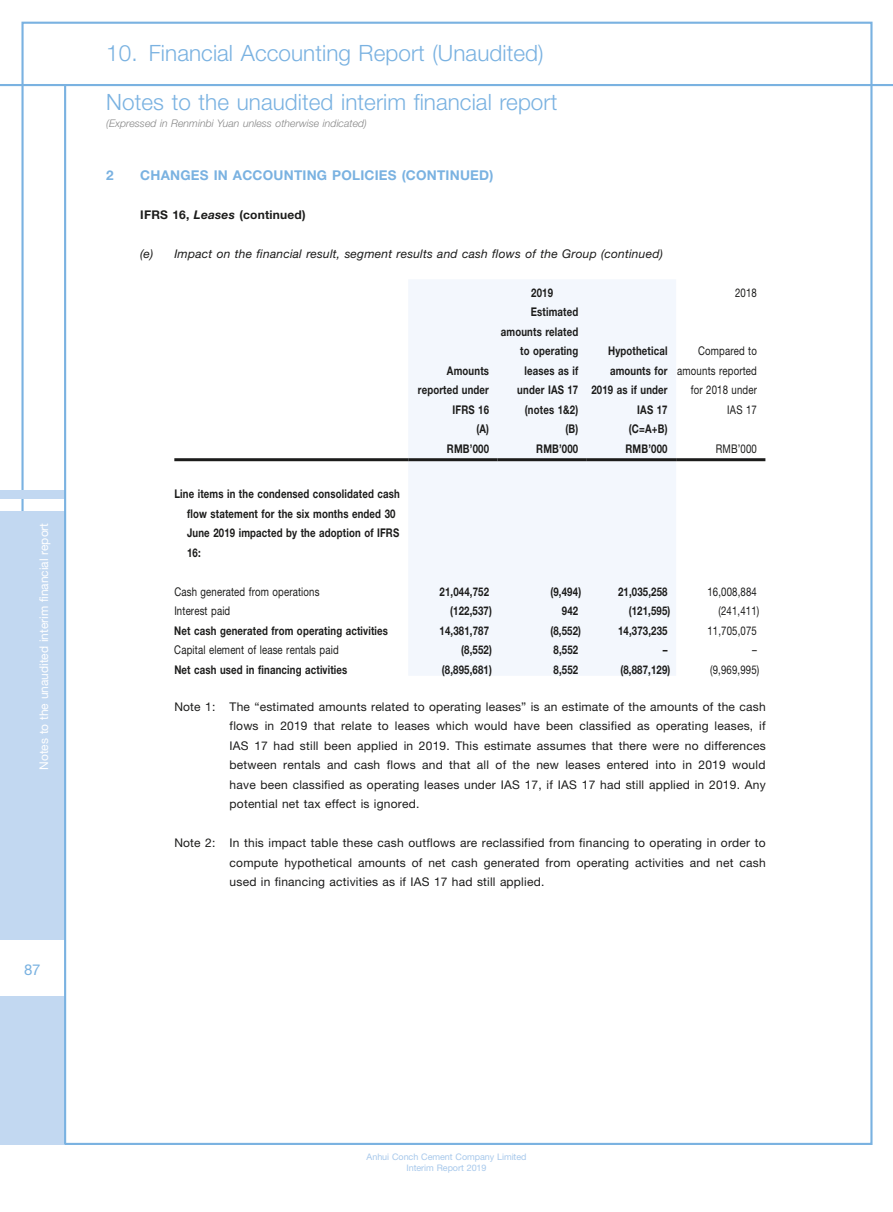
<style>
.page{position:relative;width:893px;height:1212px;background:#fff}
.page>*{position:absolute;margin:0;border:0;box-sizing:border-box;transform-origin:0 0}
.t1{font:300 22.5px "Helvetica Neue LT Std";letter-spacing:.005em;color:#7ab2e1}
.t2{font:15px "Helvetica Neue LT Std";color:#7ab2e1}
.t3{font:700 13.5px "Helvetica Neue LT Std";letter-spacing:.015em;color:#7ab2e1}
.t4{font:12px/19.5px "Helvetica Neue LT Std";letter-spacing:.015em;color:#1c1c1b}
.t5{font:700 12px/19.5px "Helvetica Neue LT Std";letter-spacing:.015em;color:#1c1c1b;text-align:right;scale:.8 1}
.t6{font:12px/19.5px "Helvetica Neue LT Std";letter-spacing:.015em;color:#1c1c1b;text-align:right;scale:.8 1}
.t7{font:italic 12px "Helvetica Neue LT Std";letter-spacing:.015em;color:#1c1c1b}
.t8{font:12px "Helvetica Neue LT Std";letter-spacing:-.005em;color:#fff}
.t9{font:700 12px "Helvetica Neue LT Std";letter-spacing:.015em;color:#1c1c1b}
.t10{font:italic 300 10.5px "Helvetica Neue LT Std";letter-spacing:.005em;color:#878787}
.t11{font:9px/10.8px "Helvetica Neue LT Std";letter-spacing:-.005em;color:#a7c8eb;text-align:center}
.s1{font-style:italic}
</style>
<div class="page">
<div style="left:0;top:511px;width:65px;height:634px;background:#c2d8f1"></div>
<div style="left:0;top:490px;width:65px;height:9px;background:#c2d8f1"></div>
<hr style="left:0;top:84px;width:893px;height:2px;background:#7ab2e1">
<div style="left:0;top:941px;width:65px;height:55px;background:#fff"></div>
<hr style="left:64px;top:86px;width:2px;height:1058px;background:#7ab2e1">
<div style="left:408px;top:280px;width:268px;height:395px;background:#f3f7fd"></div>
<hr style="left:174px;top:458px;width:234px;height:3px;background:#1c1c1b">
<hr style="left:408px;top:458px;width:89px;height:3px;background:#1c1c1b">
<hr style="left:497px;top:458px;width:90px;height:3px;background:#1c1c1b">
<hr style="left:587px;top:458px;width:89px;height:3px;background:#1c1c1b">
<hr style="left:676px;top:458px;width:89px;height:3px;background:#1c1c1b">
<p class="t8" style="left:37px;top:770px;width:248px;rotate:-90deg">Notes to the unaudited interim financial report</p>
<p class="t2" style="left:24px;top:960px;width:18px">87</p>
<h1 class="t1" style="left:106px;top:39px;width:33px">10.</h1>
<h1 class="t1" style="left:149px;top:39px;width:396px">Financial Accounting Report (Unaudited(</h1>
<h1 class="t1" style="left:106px;top:88px;width:453px">Notes to the unaudited interim financial report</h1>
<p class="t10" style="left:106px;top:117px;width:262px">(Expressed in Renminbi Yuan unless otherwise indicated(</p>
<p class="t3" style="left:106px;top:167px;width:9px">2</p>
<p class="t3" style="left:140px;top:167px;width:355px">CHANGES IN ACCOUNTING POLICIES (CONTINUED(</p>
<p class="t9" style="left:140px;top:207px;width:167px">IFRS 16, <span class="s1">Leases</span> (continued(</p>
<p class="t7" style="left:174px;top:246px;width:490px">Impact on the financial result, segment results and cash flows of the Group (continued(</p>
<p class="t7" style="left:140px;top:246px;width:15px">)e(</p>
<p class="t5" style="left:531px;top:282px;width:29px">2019</p>
<p class="t6" style="left:735px;top:283px;width:29px">2018</p>
<p class="t5" style="left:418px;top:360px;width:91px">Amounts reported under<br>IFRS 16</p>
<p class="t5" style="left:476px;top:419px;width:17px">A( )</p>
<p class="t5" style="left:501px;top:302px;width:98px">Estimated amounts related to operating leases as if under IAS 17 (notes ( 2&amp;1</p>
<p class="t5" style="left:565px;top:419px;width:17px">(B)</p>
<p class="t5" style="left:591px;top:341px;width:97px">Hypothetical amounts for<br>2019 as if under<br>IAS 17</p>
<p class="t6" style="left:677px;top:341px;width:101px">Compared to amounts reported for 2018 under<br>IAS 17</p>
<p class="t5" style="left:629px;top:419px;width:50px">( C ( B+A=</p>
<p class="t5" style="left:447px;top:438px;width:54px">RMB’000</p>
<p class="t5" style="left:536px;top:438px;width:54px">RMB’000</p>
<p class="t5" style="left:626px;top:438px;width:54px">RMB’000</p>
<p class="t6" style="left:716px;top:439px;width:53px">RMB‘000</p>
<p class="t5" style="left:187px;top:484px;width:267px;text-align:left;text-indent:-13px">Line items in the condensed consolidated cash flow statement for the six months ended 30<br>June 2019 impacted by the adoption of IFRS 16:</p>
<p class="t6" style="left:174px;top:581px;width:183px">Cash generated from operations</p>
<p class="t5" style="left:439px;top:581px;width:63px">21,044,752</p>
<p class="t5" style="left:550px;top:581px;width:40px">)9,494(</p>
<p class="t5" style="left:618px;top:581px;width:63px">21,035,258</p>
<p class="t6" style="left:707px;top:581px;width:63px">16,008,884</p>
<p class="t6" style="left:174px;top:601px;width:72px">Interest paid</p>
<p class="t5" style="left:450px;top:601px;width:54px">)122,537(</p>
<p class="t5" style="left:562px;top:601px;width:22px">942</p>
<p class="t5" style="left:629px;top:601px;width:54px">)121,595(</p>
<p class="t6" style="left:718px;top:601px;width:53px">)241,411(</p>
<p class="t5" style="left:174px;top:620px;width:269px">Net cash generated from operating activities</p>
<p class="t5" style="left:439px;top:620px;width:63px">14,381,787</p>
<p class="t5" style="left:550px;top:620px;width:40px">)8,552(</p>
<p class="t5" style="left:618px;top:620px;width:63px">14,373,235</p>
<p class="t6" style="left:707px;top:620px;width:63px">11,705,075</p>
<p class="t6" style="left:174px;top:640px;width:207px">Capital element of lease rentals paid</p>
<p class="t5" style="left:461px;top:640px;width:40px">)8,552(</p>
<p class="t5" style="left:554px;top:640px;width:32px">8,552</p>
<p class="t5" style="left:663px;top:640px;width:8px">–</p>
<p class="t6" style="left:752px;top:640px;width:8px">–</p>
<p class="t5" style="left:442px;top:659px;width:64px">)8,895,681(</p>
<p class="t5" style="left:620px;top:659px;width:64px">)8,887,129(</p>
<p class="t6" style="left:710px;top:659px;width:63px">)9,969,995(</p>
<p class="t5" style="left:174px;top:659px;width:218px">Net cash used in financing activities</p>
<p class="t4" style="left:230px;top:696px;width:538px">The “estimated amounts related to operating leases” is an estimate of the amounts of the cash</p>
<p class="t5" style="left:554px;top:659px;width:32px">8,552</p>
<p class="t4" style="left:174px;top:696px;width:43px">Note 1:</p>
<p class="t4" style="left:230px;top:716px;width:31px">flows</p>
<p class="t4" style="left:579px;top:716px;width:53px">classified</p>
<p class="t4" style="left:759px;top:716px;width:8px">if</p>
<p class="t4" style="left:265px;top:716px;width:11px">in</p>
<p class="t4" style="left:314px;top:716px;width:23px">that</p>
<p class="t4" style="left:341px;top:716px;width:32px">relate</p>
<p class="t4" style="left:395px;top:716px;width:37px">leases</p>
<p class="t4" style="left:436px;top:716px;width:34px">which</p>
<p class="t4" style="left:474px;top:716px;width:35px">would</p>
<p class="t4" style="left:514px;top:716px;width:28px">have</p>
<p class="t4" style="left:546px;top:716px;width:29px">been</p>
<p class="t4" style="left:656px;top:716px;width:54px">operating</p>
<p class="t4" style="left:715px;top:716px;width:40px">leases,</p>
<p class="t4" style="left:280px;top:716px;width:29px">2019</p>
<p class="t4" style="left:378px;top:716px;width:12px">to</p>
<p class="t4" style="left:637px;top:716px;width:14px">as</p>
<p class="t4" style="left:174px;top:833px;width:43px">Note 2:</p>
<p class="t4" style="left:230px;top:735px;width:21px">IAS</p>
<p class="t4" style="left:704px;top:735px;width:63px">differences</p>
<p class="t4" style="left:274px;top:735px;width:22px">had</p>
<p class="t4" style="left:300px;top:735px;width:20px">still</p>
<p class="t4" style="left:324px;top:735px;width:29px">been</p>
<p class="t4" style="left:357px;top:735px;width:42px">applied</p>
<p class="t4" style="left:404px;top:735px;width:11px">in</p>
<p class="t4" style="left:455px;top:735px;width:24px">This</p>
<p class="t4" style="left:484px;top:735px;width:49px">estimate</p>
<p class="t4" style="left:592px;top:735px;width:23px">that</p>
<p class="t4" style="left:619px;top:735px;width:30px">there</p>
<p class="t4" style="left:254px;top:735px;width:15px">17</p>
<p class="t4" style="left:419px;top:735px;width:32px">2019.</p>
<p class="t4" style="left:653px;top:735px;width:28px">were</p>
<p class="t4" style="left:537px;top:735px;width:51px">assumes</p>
<p class="t4" style="left:685px;top:735px;width:15px">no</p>
<p class="t4" style="left:387px;top:755px;width:31px">flows</p>
<p class="t4" style="left:496px;top:755px;width:12px">of</p>
<p class="t4" style="left:230px;top:755px;width:538px">between<br>have been classified as operating leases under IAS 17, if IAS 17 had still applied in 2019. Any potential net tax effect is ignored.</p>
<p class="t4" style="left:230px;top:833px;width:538px">In this impact table these cash outflows are reclassified from financing to operating in order to</p>
<p class="t4" style="left:283px;top:755px;width:39px">rentals</p>
<p class="t4" style="left:327px;top:755px;width:22px">and</p>
<p class="t4" style="left:354px;top:755px;width:28px">cash</p>
<p class="t4" style="left:422px;top:755px;width:22px">and</p>
<p class="t4" style="left:449px;top:755px;width:23px">that</p>
<p class="t4" style="left:477px;top:755px;width:14px">all</p>
<p class="t4" style="left:513px;top:755px;width:19px">the</p>
<p class="t4" style="left:565px;top:755px;width:37px">leases</p>
<p class="t4" style="left:607px;top:755px;width:44px">entered</p>
<p class="t4" style="left:655px;top:755px;width:22px">into</p>
<p class="t4" style="left:683px;top:755px;width:11px">in</p>
<p class="t4" style="left:732px;top:755px;width:35px">would</p>
<p class="t4" style="left:698px;top:755px;width:29px">2019</p>
<p class="t4" style="left:536px;top:755px;width:24px">new</p>
<p class="t4" style="left:412px;top:852px;width:12px">of</p>
<p class="t4" style="left:545px;top:852px;width:27px">from</p>
<p class="t4" style="left:284px;top:852px;width:69px">hypothetical</p>
<p class="t4" style="left:452px;top:852px;width:28px">cash</p>
<p class="t4" style="left:484px;top:852px;width:57px">generated</p>
<p class="t4" style="left:577px;top:852px;width:54px">operating</p>
<p class="t4" style="left:635px;top:852px;width:50px">activities</p>
<p class="t4" style="left:690px;top:852px;width:22px">and</p>
<p class="t4" style="left:739px;top:852px;width:28px">cash</p>
<p class="t4" style="left:230px;top:852px;width:316px">compute<br>used in financing activities as if IAS 17 had still applied.</p>
<p class="t4" style="left:358px;top:852px;width:49px">amounts</p>
<p class="t4" style="left:428px;top:852px;width:19px">net</p>
<p class="t4" style="left:716px;top:852px;width:19px">net</p>
<p class="t11" style="left:367px;top:1151px;width:161px">Anhui Conch Cement Company Limited<br>Interim Report 2019</p>
</div>
